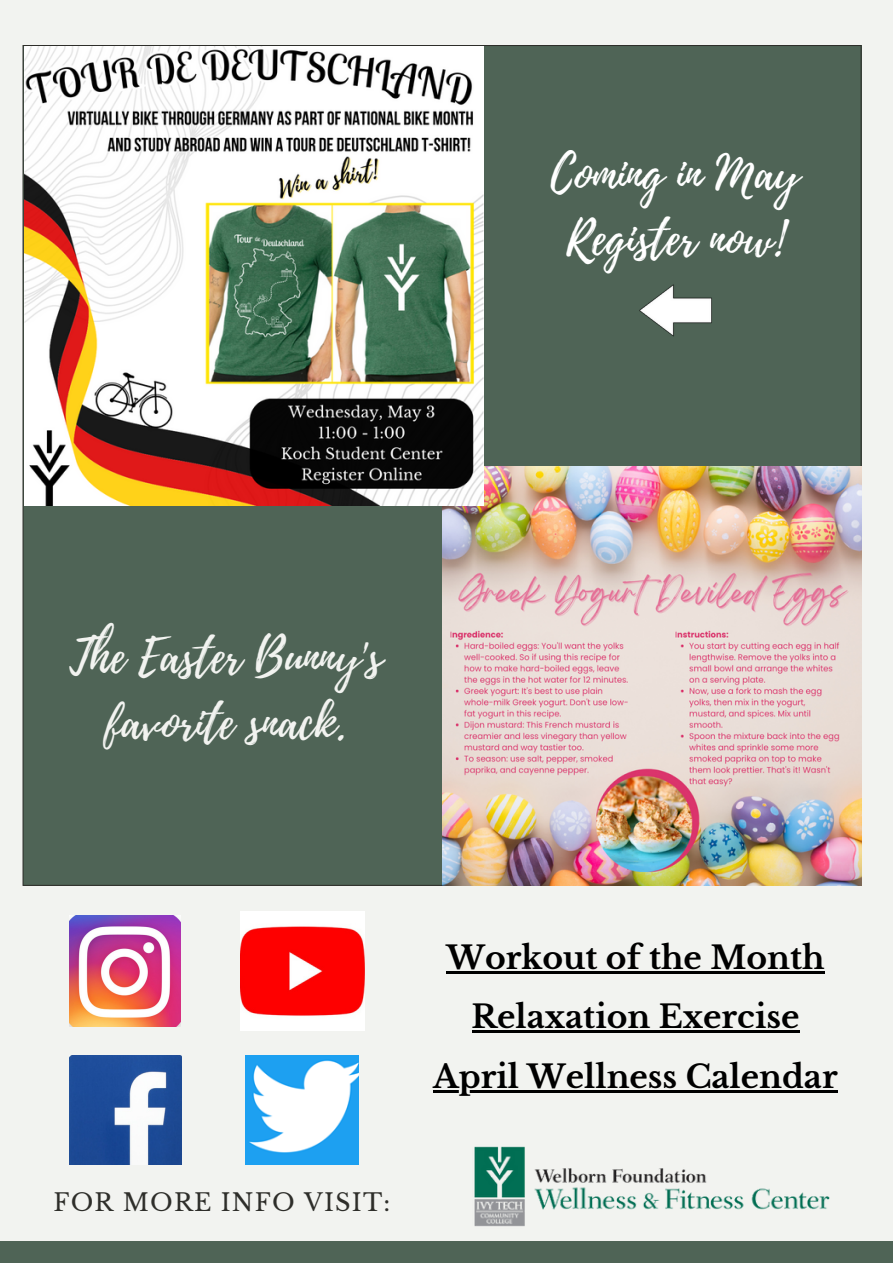
<style>
.page{position:relative;width:893px;height:1264px;background:#fff}
.page>*{position:absolute;margin:0;border:0;box-sizing:border-box;transform-origin:0 0}
.t1{font:47.25px/65.2px "Playlist Script";color:#f2f3f0;text-align:center}
.t2{font:47.25px/65.2px "Playlist Script";color:#fff;text-align:center}
.t3{font:700 31.5px/60.3px "Libre Baskerville";color:#000;text-align:center}
.t4{font:24px "Libre Baskerville";letter-spacing:.05em;color:#2e2e2a}
</style>
<div class="page">
<div style="left:0;top:0;width:892px;height:1262px;background:#f2f3f0"></div>
<div style="left:0;top:1240px;width:892px;height:22px;background:#4f6456"></div>
<img style="left:70px;top:1055px;width:111px;height:109px">
<img style="left:69px;top:915px;width:112px;height:111px">
<img style="left:245px;top:1055px;width:114px;height:109px">
<img style="left:240px;top:911px;width:124px;height:119px">
<img style="left:451px;top:1146px;width:402px;height:95px">
<div style="left:23px;top:45px;width:838px;height:840px;background:#4f6456"></div>
<img style="left:634px;top:270px;width:82px;height:82px">
<img style="left:442px;top:466px;width:419px;height:419px">
<img style="left:24px;top:46px;width:459px;height:459px">
<hr style="left:446px;top:970px;width:378px;height:3px;background:#000">
<hr style="left:471px;top:1030px;width:328px;height:2px;background:#000">
<hr style="left:433px;top:1090px;width:404px;height:2px;background:#000">
<h1 class="t2" style="left:551px;top:142px;width:250px">Coming in May<br>Register now!</h1>
<h1 class="t1" style="left:69px;top:625px;width:314px">The Easter Bunny's favorite snack.</h1>
<p class="t4" style="left:53px;top:1188px;width:338px">FOR MORE INFO VISIT:</p>
<p class="t3" style="left:446px;top:927px;width:379px">Workout of the Month</p>
<p class="t3" style="left:433px;top:986px;width:406px">Relaxation Exercise<br>April Wellness Calendar</p>
</div>
